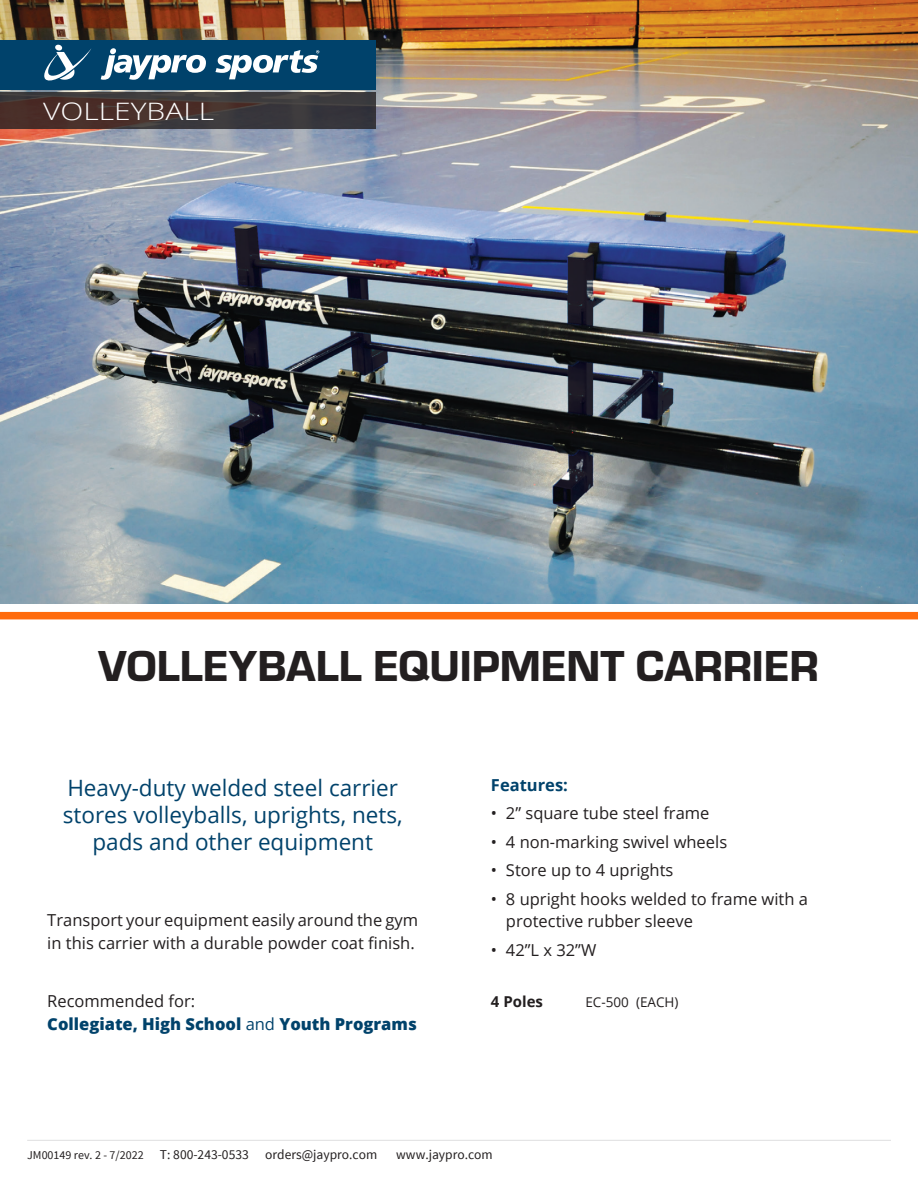
<style>
.page{position:relative;width:918px;height:1188px;background:#fff}
.page>*{position:absolute;margin:0;border:0;box-sizing:border-box;transform-origin:0 0}
.t1{font:45px "Eurostile Hea";color:#231f20}
.t2{font:300 24px "Open Sans";color:#fff;scale:1.25 1}
.t3{font:22.5px/27px "Open Sans";color:#00426b;text-align:center}
.t4{font:16.5px/22.5px "Open Sans";color:#231f20}
.t5{font:800 16.5px "Open Sans";color:#00426b}
.t6{font:700 16.5px "Open Sans";color:#00426b}
.ITEM_name{font:700 15px "Open Sans";color:#231f20}
.t7{font:13.5px "Source Sans Pro";color:#231f20}
.ITEM_name-2{font:13.5px "Open Sans";color:#231f20}
.s1{font-weight:400}
.s2{font-size:12px}
</style>
<div class="page">
<img style="left:0;top:0;width:918px;height:603px">
<div style="left:0;top:40px;width:376px;height:50px;background:#00426b"></div>
<svg style="left:44px;top:45px;width:47px;height:36px"></svg>
<svg style="left:101px;top:48px;width:105px;height:32px"></svg>
<svg style="left:215px;top:50px;width:104px;height:29px"></svg>
<svg style="left:0;top:93px;width:376px;height:36px;background:#413534"></svg>
<div style="left:0;top:612px;width:918px;height:7px;background:#ff6b0d"></div>
<hr style="left:27px;top:1140px;width:864px;height:1px;background:#54575a">
<p class="t2" style="left:43px;top:95px;width:138px">VOLLEYBALL</p>
<p class="t1" style="left:98px;top:634px;width:722px">VOLLEYBALL EQUIPMENT CARRIER</p>
<p class="t3" style="left:63px;top:773px;width:341px">Heavy-duty welded steel carrier stores volleyballs, uprights, nets, pads and other equipment</p>
<p class="t4" style="left:47px;top:908px;width:372px">Transport your equipment easily around the gym in this carrier with a durable powder coat finish.</p>
<p class="t4" style="left:47px;top:989px;width:149px">Recommended for:</p>
<p class="t5" style="left:47px;top:1011px;width:371px">Collegiate, High School <span class="s1">and</span> Youth Programs</p>
<p class="t6" style="left:491px;top:773px;width:78px">Features:</p>
<p class="t4" style="left:491px;top:802px;width:220px">• 2” square tube steel frame</p>
<p class="t4" style="left:491px;top:830px;width:238px">• 4 non-marking swivel wheels</p>
<p class="t4" style="left:491px;top:859px;width:184px">• Store up to 4 uprights</p>
<p class="t4" style="left:491px;top:887px;width:318px">• 8 upright hooks welded to frame with a</p>
<p class="t4" style="left:506px;top:910px;width:189px">protective rubber sleeve</p>
<p class="t4" style="left:491px;top:938px;width:107px">• 42”L x 32”W</p>
<p class="ITEM_name" style="left:491px;top:991px;width:54px">4 Poles</p>
<p class="ITEM_name-2" style="left:585px;top:993px;width:95px">EC-500 (EACH)</p>
<p class="t7" style="left:27px;top:1146px;width:351px"><span class="s2">JM00149 rev. 2 - 7/2022</span> T: 800-243-0533 orders@jaypro.com</p>
<p class="t7" style="left:396px;top:1146px;width:98px">www.jaypro.com</p>
</div>
